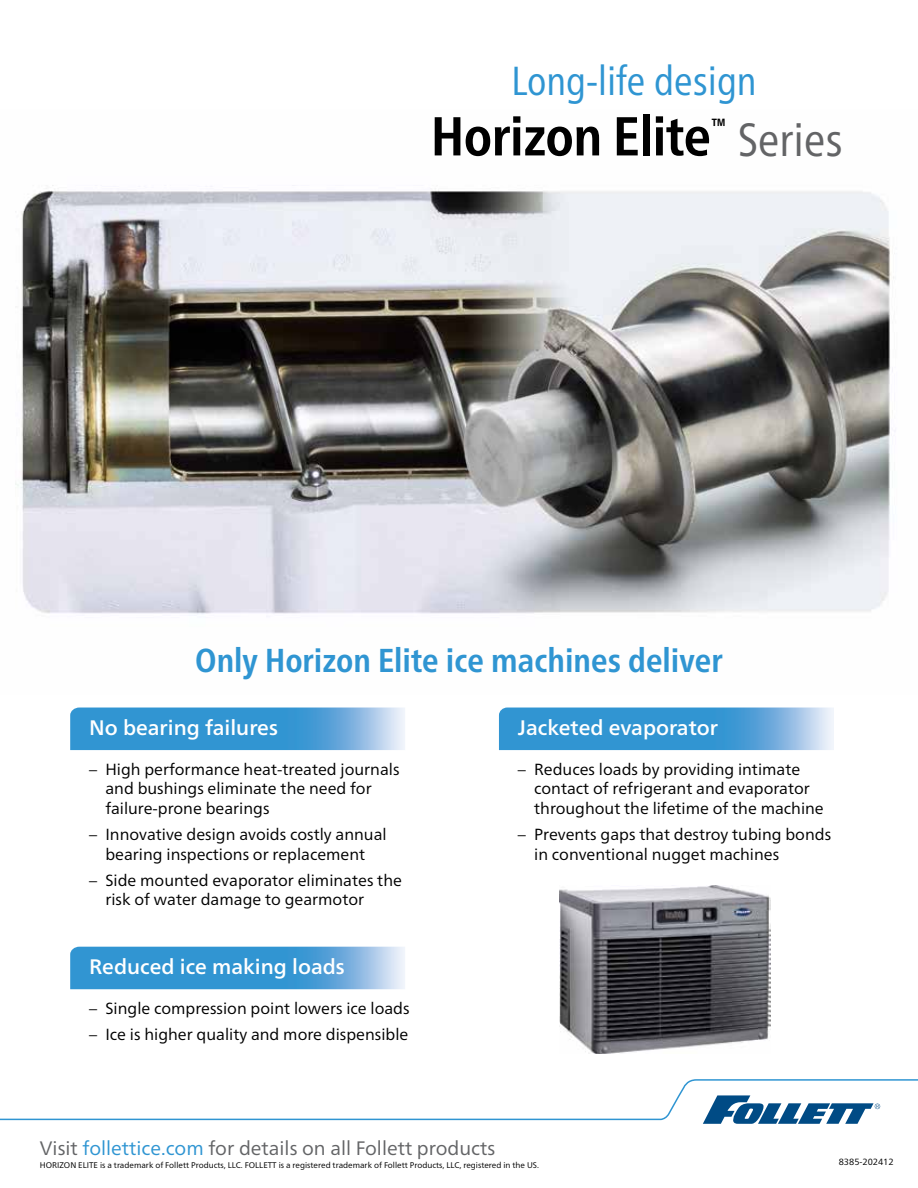
<style>
.page{position:relative;width:918px;height:1188px;background:#fff}
.page>*{position:absolute;margin:0;border:0;box-sizing:border-box;transform-origin:0 0}
.t1{font:700 condensed 54.75px "Frutiger Neue LT Pro";letter-spacing:-.01em;color:#000}
.t2{font:condensed 40.5px "Frutiger Neue LT Pro";color:#2f95d2}
.t3{font:700 condensed 33.15px "Frutiger Neue LT Pro";color:#2f95d2}
.t4{font:500 21px "Frutiger Neue LT Pro";color:#fff}
.t5{font:700 condensed 21px "Frutiger Neue LT Pro";color:#000}
.t6{font:19.5px "Frutiger Neue LT Pro";color:#636466}
.t7{font:16.2px/19.5px "Frutiger Neue LT Pro";color:#000}
.t8{font:9px "Frutiger Neue LT Pro";color:#000}
.t9{font:8.25px "Frutiger Neue LT Pro";color:#000}
.s1{font-weight:400;font-size:46.5px;color:#636466}
.s2{color:#2f95d2}
</style>
<div class="page">
<svg style="left:0;top:1079px;width:918px;height:42px"></svg>
<svg style="left:703px;top:1095px;width:177px;height:29px"></svg>
<img style="left:15px;top:185px;width:879px;height:429px">
<img style="left:559px;top:886px;width:211px;height:168px">
<img style="left:70px;top:708px;width:335px;height:42px">
<img style="left:499px;top:708px;width:335px;height:42px">
<img style="left:70px;top:947px;width:335px;height:42px">
<h2 class="t2" style="left:511px;top:57px;width:247px">Long-life design</h2>
<h1 class="t1" style="left:431px;top:104px;width:413px">Horizon Elite <span class="s1">Series</span></h1>
<p class="t5" style="left:711px;top:113px;width:17px">™</p>
<h3 class="t3" style="left:195px;top:641px;width:529px">Only Horizon Elite ice machines deliver</h3>
<p class="t4" style="left:89px;top:715px;width:190px">No bearing failures</p>
<p class="t4" style="left:518px;top:715px;width:202px">Jacketed evaporator</p>
<p class="t7" style="left:105px;top:759px;width:296px;text-indent:-16px">– High performance heat-treated journals and bushings eliminate the need for failure-prone bearings</p>
<p class="t7" style="left:89px;top:825px;width:299px;text-align:center">– Innovative design avoids costly annual bearing inspections or replacement</p>
<p class="t7" style="left:105px;top:870px;width:298px;text-indent:-16px">– Side mounted evaporator eliminates the risk of water damage to gearmotor</p>
<p class="t4" style="left:89px;top:954px;width:257px">Reduced ice making loads</p>
<p class="t7" style="left:89px;top:999px;width:322px">– Single compression point lowers ice loads</p>
<p class="t7" style="left:89px;top:1025px;width:321px">– Ice is higher quality and more dispensible</p>
<p class="t7" style="left:534px;top:759px;width:291px;text-indent:-16px">– Reduces loads by providing intimate contact of refrigerant and evaporator throughout the lifetime of the machine</p>
<p class="t7" style="left:534px;top:825px;width:298px;text-indent:-16px">– Prevents gaps that destroy tubing bonds in conventional nugget machines</p>
<p class="t6" style="left:40px;top:1136px;width:457px">Visit <span class="s2">follettice.com</span> for details on all Follett products</p>
<p class="t9" style="left:40px;top:1160px;width:501px">HORIZON ELITE is a trademark of Follett Products, LLC. FOLLETT is a registered trademark of Follett Products, LLC, registered in the US.</p>
<p class="t8" style="left:839px;top:1157px;width:56px">8385-202412</p>
</div>
